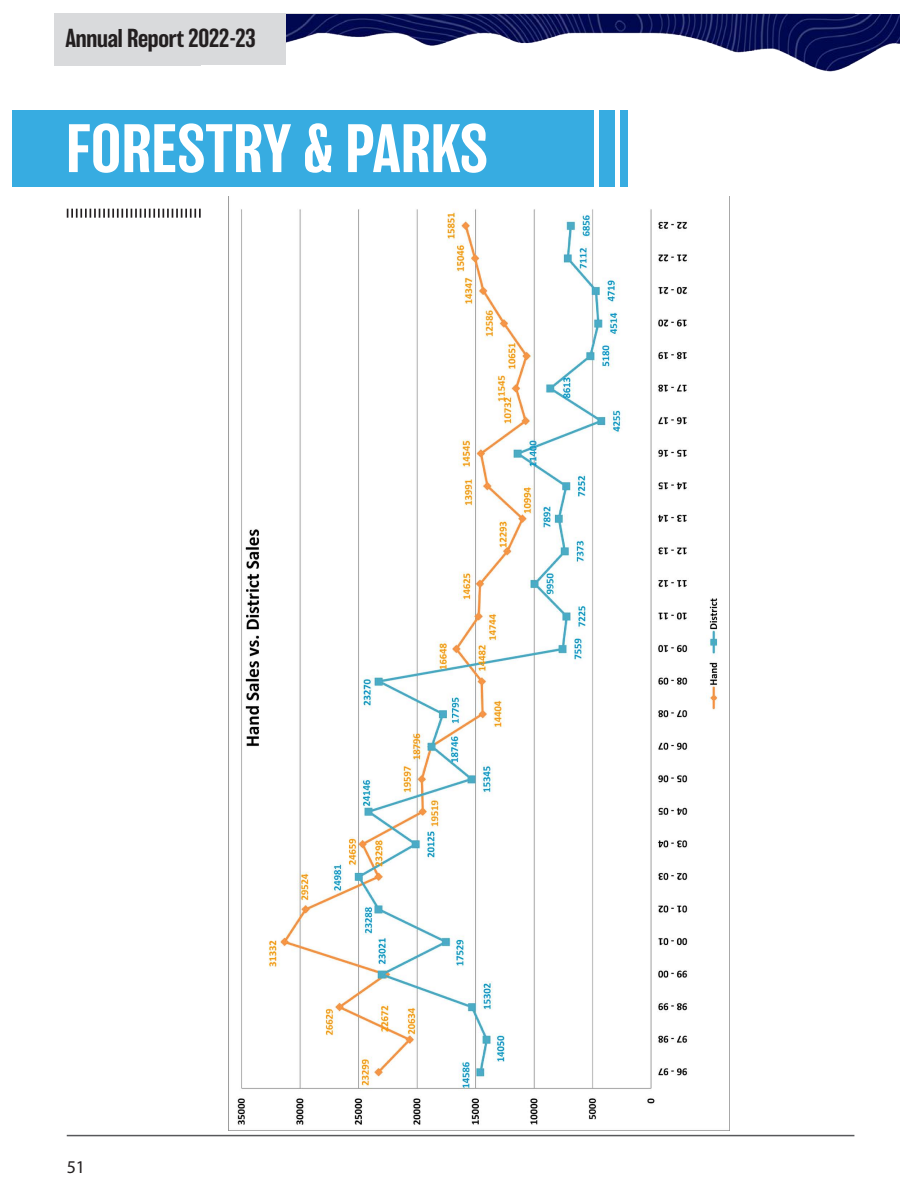
<style>
.page{position:relative;width:918px;height:1188px;background:#fff}
.page>*{position:absolute;margin:0;border:0;box-sizing:border-box;transform-origin:0 0}
.t1{font:500 63px "Balboa";color:#fff}
.Text{font:500 24px "Balboa";letter-spacing:-.01em;color:#231f20}
.t2{font:200 18px "Balboa";color:#231f20}
.t3{font:18px "Myriad Pro";color:#231f20}
</style>
<div class="page">
<div style="left:67px;top:14px;width:787px;height:51px;background:#d9dadc"></div>
<div style="left:13px;top:111px;width:581px;height:76px;background:#37ace1"></div>
<div style="left:600px;top:110px;width:15px;height:77px;background:#37ace1"></div>
<div style="left:620px;top:110px;width:8px;height:77px;background:#37ace1"></div>
<svg style="left:67px;top:209px;width:134px;height:9px"></svg>
<hr style="left:67px;top:1135px;width:787px;height:1px;background:#57585a">
<img style="left:228px;top:196px;width:502px;height:935px">
<img style="left:286px;top:15px;width:614px;height:57px">
<div style="left:54px;top:14px;width:147px;height:51px;background:#d9dadc"></div>
<p class="Text" style="left:65px;top:25px;width:192px">Annual Report 2022-23</p>
<p class="Text" style="left:65px;top:26px;width:104px">Master Plan</p>
<p class="t2" style="left:82px;top:30px;width:98px">Project Proposal</p>
<p class="t1" style="left:66px;top:114px;width:424px">FORESTRY &amp; PARKS</p>
<p class="t3" style="left:67px;top:1156px;width:20px">51</p>
</div>
